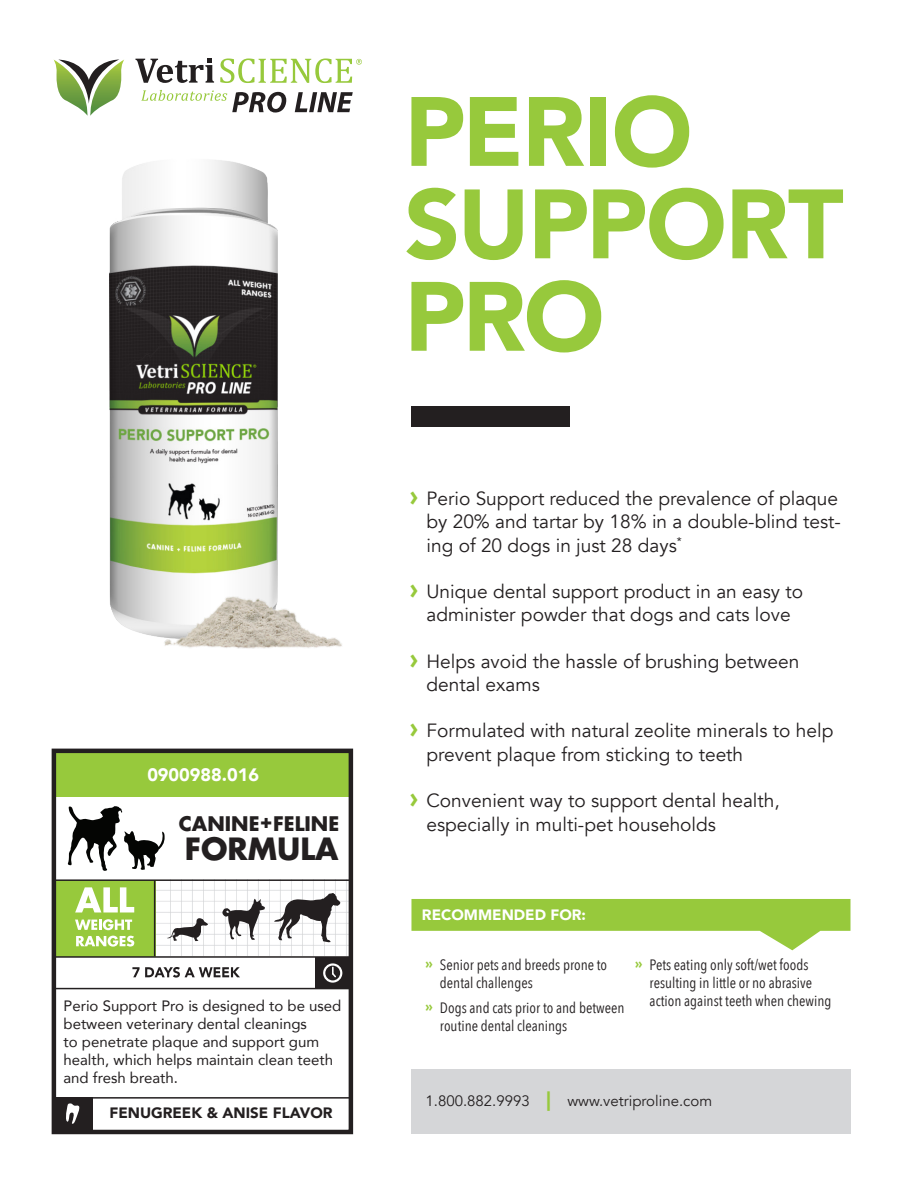
<style>
.page{position:relative;width:918px;height:1188px;background:#fff}
.page>*{position:absolute;margin:0;border:0;box-sizing:border-box;transform-origin:0 0}
.t1{font:900 97.2px/92.4px "Avenir";letter-spacing:-.015em;color:#97c93c}
.t2{font:700 29.85px "Futura Std";color:#231f20}
.t3{font:700 19.65px "Futura Std";color:#231f20}
.t4{font:19.05px/23.5px "Avenir";color:#231f20}
.t5{font:900 18px "Avenir";color:#fff}
.t6{font:15px/18px "Avenir Next Condensed";color:#231f20}
.Body{font:15px/18px "Avenir";color:#231f20}
.t7{font:15px "Avenir";color:#231f20}
.t8{font:900 15px "Avenir";color:#231f20}
.t9{font:900 15px "Avenir";color:#fff}
.s1{font-weight:900;font-size:27.9px;color:#97c93c}
.s2{font-family:"Avenir";font-weight:900;font-size:13.5px;color:#97c93c}
.s3{font-weight:900;font-size:19.5px;color:#97c93c}
</style>
<div class="page">
<img style="left:156px;top:881px;width:192px;height:75px">
<div style="left:55px;top:880px;width:101px;height:76px;background:#97c93c"></div>
<svg style="left:274px;top:893px;width:66px;height:50px"></svg>
<svg style="left:167px;top:918px;width:42px;height:23px"></svg>
<svg style="left:220px;top:899px;width:45px;height:41px"></svg>
<hr style="left:55px;top:879px;width:296px;height:2px;background:#231f20">
<hr style="left:55px;top:956px;width:296px;height:2px;background:#231f20">
<hr style="left:154px;top:880px;width:1px;height:76px;background:#231f20">
<div style="left:55px;top:752px;width:296px;height:45px;background:#97c93c"></div>
<svg style="left:135px;top:58px;width:79px;height:25px"></svg>
<svg style="left:141px;top:90px;width:145px;height:23px"></svg>
<svg style="left:295px;top:92px;width:58px;height:20px"></svg>
<svg style="left:53px;top:59px;width:71px;height:57px"></svg>
<svg style="left:220px;top:58px;width:142px;height:25px"></svg>
<img style="left:109px;top:160px;width:169px;height:476px">
<img style="left:153px;top:585px;width:189px;height:64px">
<svg style="left:132px;top:967px;width:108px;height:11px"></svg>
<div style="left:315px;top:957px;width:36px;height:32px;background:#231f20"></div>
<svg style="left:323px;top:963px;width:19px;height:20px"></svg>
<svg style="left:75px;top:919px;width:57px;height:11px"></svg>
<svg style="left:76px;top:936px;width:58px;height:11px"></svg>
<svg style="left:75px;top:887px;width:59px;height:25px"></svg>
<div style="left:52px;top:749px;width:301px;height:385px;border:4px solid #231f20"></div>
<hr style="left:55px;top:988px;width:296px;height:1px;background:#231f20">
<hr style="left:55px;top:1097px;width:296px;height:2px;background:#231f20">
<div style="left:411px;top:1069px;width:439px;height:64px;background:#d5d6d8"></div>
<svg style="left:411px;top:899px;width:439px;height:51px"></svg>
<div style="left:411px;top:407px;width:159px;height:20px;background:#231f20"></div>
<div style="left:52px;top:1097px;width:41px;height:36px;background:#231f20"></div>
<svg style="left:66px;top:1103px;width:14px;height:21px"></svg>
<svg style="left:67px;top:806px;width:98px;height:65px"></svg>
<p class="t5" style="left:147px;top:759px;width:113px">0900988.016</p>
<p class="t3" style="left:179px;top:811px;width:162px">CANINE+FELINE</p>
<h2 class="t2" style="left:185px;top:829px;width:155px">FORMULA</h2>
<p class="Body" style="left:64px;top:996px;width:279px">Perio Support Pro is designed to be used between veterinary dental cleanings<br>to penetrate plaque and support gum health, which helps maintain clean teeth and fresh breath.</p>
<p class="t8" style="left:109px;top:1100px;width:225px">FENUGREEK &amp; ANISE FLAVOR</p>
<p class="t1" style="left:404px;top:83px;width:290px">PERIO</p>
<p class="t1" style="left:404px;top:176px;width:441px">SUPPORT<br>PRO</p>
<p class="t4" style="left:427px;top:487px;width:416px;text-indent:-17px"><span class="s1">›</span> Perio Support reduced the prevalence of plaque by 20% and tartar by 18% in a double-blind test&shy;ing of 20 dogs in just 28 days<sup>*</sup></p>
<p class="t4" style="left:410px;top:580px;width:395px;text-align:center"><span class="s1">›</span> Unique dental support product in an easy to administer powder that dogs and cats love</p>
<p class="t4" style="left:427px;top:650px;width:374px;text-indent:-17px"><span class="s1">›</span> Helps avoid the hassle of brushing between dental exams</p>
<p class="t4" style="left:427px;top:719px;width:408px;text-indent:-17px"><span class="s1">›</span> Formulated with natural zeolite minerals to help prevent plaque from sticking to teeth</p>
<p class="t4" style="left:427px;top:789px;width:355px;text-indent:-17px"><span class="s1">›</span> Convenient way to support dental health, especially in multi-pet households</p>
<p class="t9" style="left:422px;top:902px;width:166px">RECOMMENDED FOR:</p>
<p class="t6" style="left:440px;top:955px;width:169px;text-indent:-14px"><span class="s2">»</span> Senior pets and breeds prone to dental challenges</p>
<p class="t6" style="left:440px;top:998px;width:186px;text-indent:-14px"><span class="s2">»</span> Dogs and cats prior to and between routine dental cleanings</p>
<p class="t6" style="left:650px;top:955px;width:183px;text-indent:-14px"><span class="s2">»</span> Pets eating only soft/wet foods resulting in little or no abrasive action against teeth when chewing</p>
<p class="t7" style="left:426px;top:1091px;width:288px">1.800.882.9993 <span class="s3">|</span> www.vetriproline.com</p>
</div>
